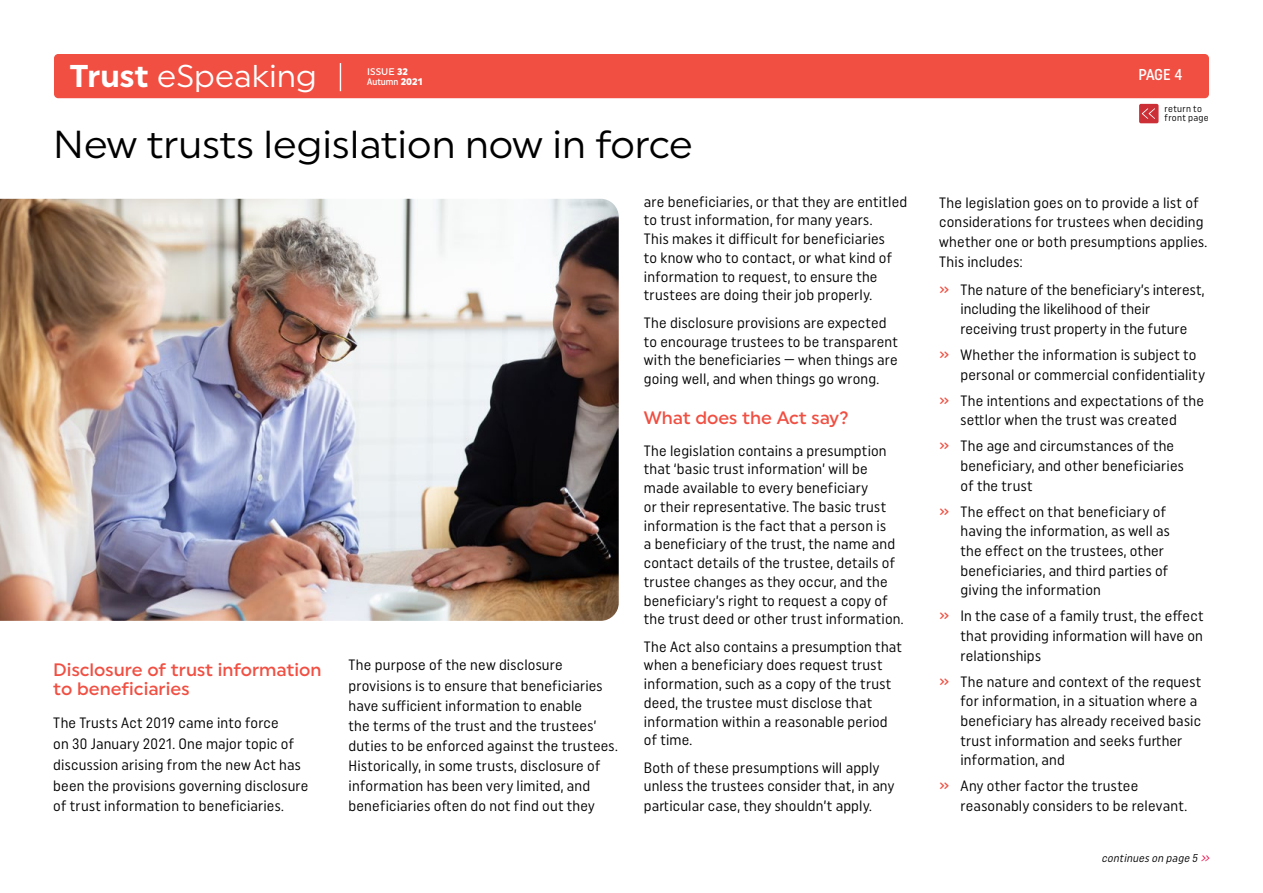
<style>
.page{position:relative;width:1263px;height:893px;background:#fff}
.page>*{position:absolute;margin:0;border:0;box-sizing:border-box;transform-origin:0 0}
.t1{font:39px "Uniform";color:#000}
.t2{font:31.5px "Uniform";color:#fff}
.t3{font:500 18px/19.5px "Uniform";color:#f04f42}
.t4{font:500 15.75px "Uniform Condensed";color:#fff}
.t5{font:15px/18.8px "Uniform Condensed";letter-spacing:.01em;color:#000}
.t6{font:italic 11.25px "Uniform Condensed";color:#000}
.t7{font:9.6px/9px "Uniform Condensed";letter-spacing:.03em;color:#000}
.t8{font:500 9.6px "Uniform Condensed";color:#fff}
.t9{font:500 9.6px "Uniform";color:#fff}
.s1{font-weight:700}
.s2{font-weight:900}
.s3{font-family:"Uniform";font-weight:900}
.s4{font-weight:500;color:#f04f42}
.s5{font-size:13.5px;color:#ed1651}
</style>
<div class="page">
<div style="left:54px;top:54px;width:1155px;height:44px;background:#f04f42;border-radius:4px"></div>
<svg style="left:340px;top:63px;width:1px;height:28px"></svg>
<div style="left:1139px;top:104px;width:19px;height:19px;background:#cd2f36;border-radius:2px"></div>
<svg style="left:1142px;top:108px;width:13px;height:11px"></svg>
<img style="left:0;top:199px;width:619px;height:422px">
<h2 class="t2" style="left:70px;top:57px;width:249px"><span class="s1">Trust</span> eSpeaking</h2>
<p class="t4" style="left:1138px;top:65px;width:45px">PAGE 4</p>
<p class="t7" style="left:1164px;top:104px;width:46px">return to front page</p>
<p class="t9" style="left:367px;top:65px;width:42px">ISSUE <span class="s2">32</span></p>
<p class="t8" style="left:367px;top:76px;width:57px">Autumn <span class="s3">2021</span></p>
<h1 class="t1" style="left:53px;top:121px;width:641px">New trusts legislation now in force</h1>
<p class="t3" style="left:53px;top:659px;width:270px">Disclosure of trust information to beneficiaries</p>
<p class="t5" style="left:53px;top:713px;width:257px;line-height:20.7px">The Trusts Act 2019 came into force<br>on 30 January 2021. One major topic of discussion arising from the new Act has been the provisions governing disclosure of trust information to beneficiaries.</p>
<p class="t5" style="left:349px;top:655px;width:271px;line-height:20.1px">The purpose of the new disclosure provisions is to ensure that beneficiaries have sufficient information to enable<br>the terms of the trust and the trustees’ duties to be enforced against the trustees.<br>Historically, in some trusts, disclosure of information has been very limited, and beneficiaries often do not find out they</p>
<p class="t5" style="left:644px;top:192px;width:265px">are beneficiaries, or that they are entitled to trust information, for many years.<br>This makes it difficult for beneficiaries<br>to know who to contact, or what kind of information to request, to ensure the trustees are doing their job properly.</p>
<p class="t5" style="left:644px;top:313px;width:255px">The disclosure provisions are expected to encourage trustees to be transparent with the beneficiaries — when things are going well, and when things go wrong.</p>
<p class="t3" style="left:644px;top:408px;width:206px">What does the Act say?</p>
<p class="t5" style="left:644px;top:441px;width:261px">The legislation contains a presumption that ‘basic trust information’ will be made available to every beneficiary<br>or their representative. The basic trust information is the fact that a person is<br>a beneficiary of the trust, the name and contact details of the trustee, details of trustee changes as they occur, and the beneficiary’s right to request a copy of the trust deed or other trust information.</p>
<p class="t5" style="left:644px;top:637px;width:260px">The Act also contains a presumption that when a beneficiary does request trust information, such as a copy of the trust deed, the trustee must disclose that information within a reasonable period of time.</p>
<p class="t5" style="left:644px;top:757px;width:252px">Both of these presumptions will apply unless the trustees consider that, in any particular case, they shouldn’t apply.</p>
<p class="t5" style="left:939px;top:192px;width:270px;line-height:19.6px">The legislation goes on to provide a list of considerations for trustees when deciding whether one or both presumptions applies.<br>This includes:</p>
<p class="t5" style="left:960px;top:279px;width:245px;line-height:19.6px;text-indent:-21px"><span class="s4">»</span> The nature of the beneficiary’s interest, including the likelihood of their receiving trust property in the future</p>
<p class="t5" style="left:960px;top:345px;width:246px;line-height:19.6px;text-indent:-21px"><span class="s4">»</span> Whether the information is subject to personal or commercial confidentiality</p>
<p class="t5" style="left:939px;top:390px;width:266px;line-height:19.6px;text-align:center"><span class="s4">»</span> The intentions and expectations of the settlor when the trust was created</p>
<p class="t5" style="left:960px;top:436px;width:225px;line-height:19.6px;text-indent:-21px"><span class="s4">»</span> The age and circumstances of the beneficiary, and other beneficiaries of the trust</p>
<p class="t5" style="left:960px;top:501px;width:211px;line-height:19.6px;text-indent:-21px"><span class="s4">»</span> The effect on that beneficiary of having the information, as well as the effect on the trustees, other beneficiaries, and third parties of giving the information</p>
<p class="t5" style="left:960px;top:606px;width:245px;line-height:19.6px;text-align:justify;text-indent:-21px"><span class="s4">»</span> In the case of a family trust, the effect that providing information will have on relationships</p>
<p class="t5" style="left:960px;top:671px;width:242px;line-height:19.6px;text-indent:-21px"><span class="s4">»</span> The nature and context of the request for information, in a situation where a beneficiary has already received basic trust information and seeks further information, and</p>
<p class="t5" style="left:960px;top:776px;width:228px;line-height:19.6px;text-indent:-21px"><span class="s4">»</span> Any other factor the trustee reasonably considers to be relevant.</p>
<p class="t6" style="left:1101px;top:851px;width:112px">continueson page 5 <span class="s5">»</span></p>
</div>
